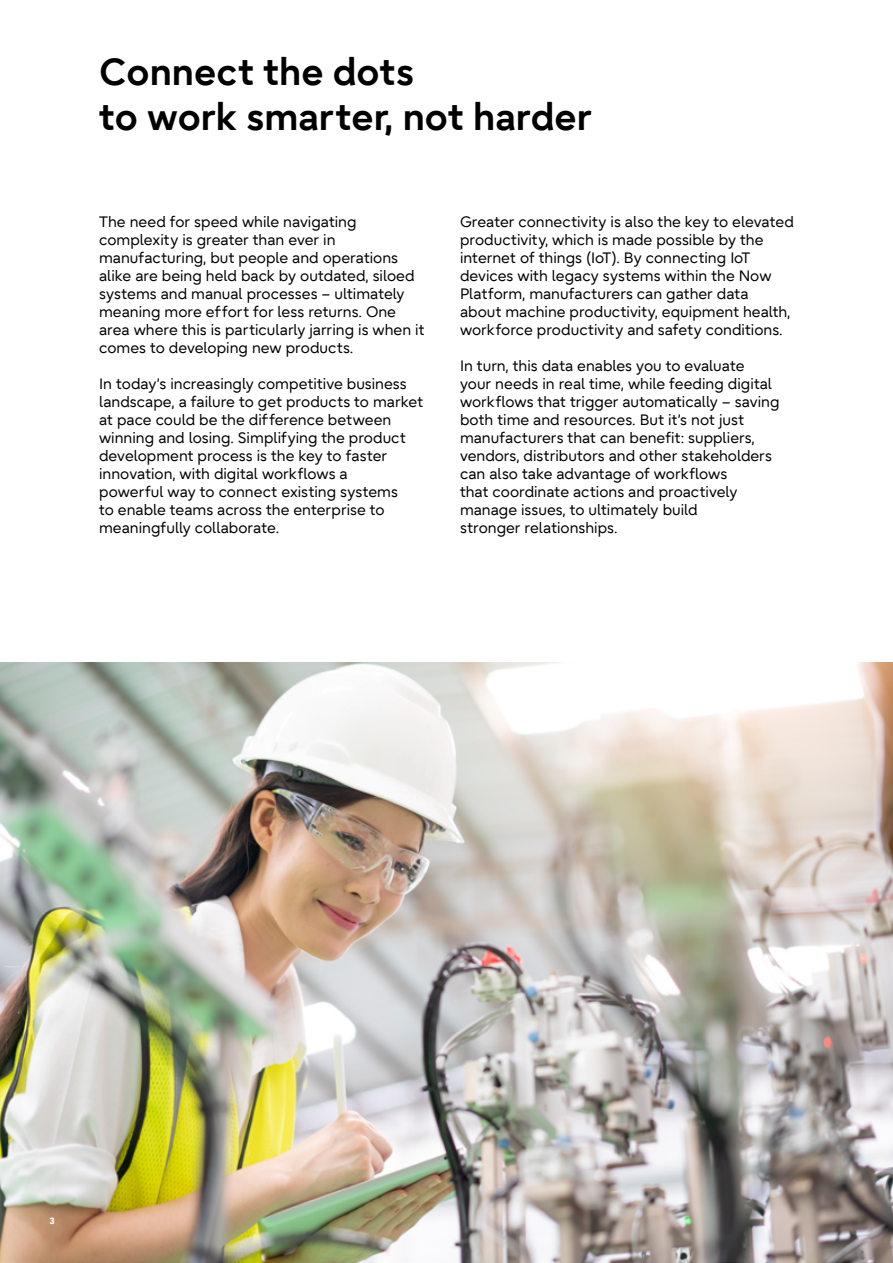
<style>
.page{position:relative;width:893px;height:1263px;background:#fff}
.page>*{position:absolute;margin:0;border:0;box-sizing:border-box;transform-origin:0 0}
.t1{font:700 37.5px/45px "Fujitsu Infinity Pro";color:#000}
.t2{font:15px/18px "Fujitsu Infinity Pro";color:#000}
.t3{font:800 9px "Fujitsu Infinity Pro";color:#fff}
</style>
<div class="page">
<img style="left:0;top:663px;width:893px;height:600px">
<h1 class="t1" style="left:99px;top:49px;width:494px">Connect the dots<br>to work smarter, not harder</h1>
<p class="t2" style="left:99px;top:213px;width:327px">The need for speed while navigating complexity is greater than ever in manufacturing, but people and operations alike are being held back by outdated, siloed systems and manual processes – ultimately meaning more ef fort for less returns. One area where this is particularly jarring is when it comes to developing new products.</p>
<p class="t2" style="left:99px;top:375px;width:325px">In today’s increasingly competitive business landscape, a failure to get products to market at pace could be the dif ference between winning and losing. Simplifying the product development process is the key to faster innovation, with digital workflows a<br>powerful way to connect existing systems<br>to enable teams across the enterprise to meaningfully collaborate.</p>
<p class="t2" style="left:460px;top:213px;width:335px">Greater connectivity is also the key to elevated productivity, which is made possible by the internet of things (IoT). By connecting IoT devices with legacy systems within the Now Platform, manufacturers can gather data<br>about machine productivity, equipment health, workforce productivity and safety conditions.</p>
<p class="t2" style="left:460px;top:357px;width:321px">In turn, this data enables you to evaluate<br>your needs in real time, while feeding digital workflows that trigger automatically – saving both time and resources. But it’s not just manufacturers that can benefit: suppliers, vendors, distributors and other stakeholders can also take advantage of workflows<br>that coordinate actions and proactively manage issues, to ultimately build<br>stronger relationships.</p>
<p class="t3" style="left:50px;top:1214px;width:7px">3</p>
</div>
